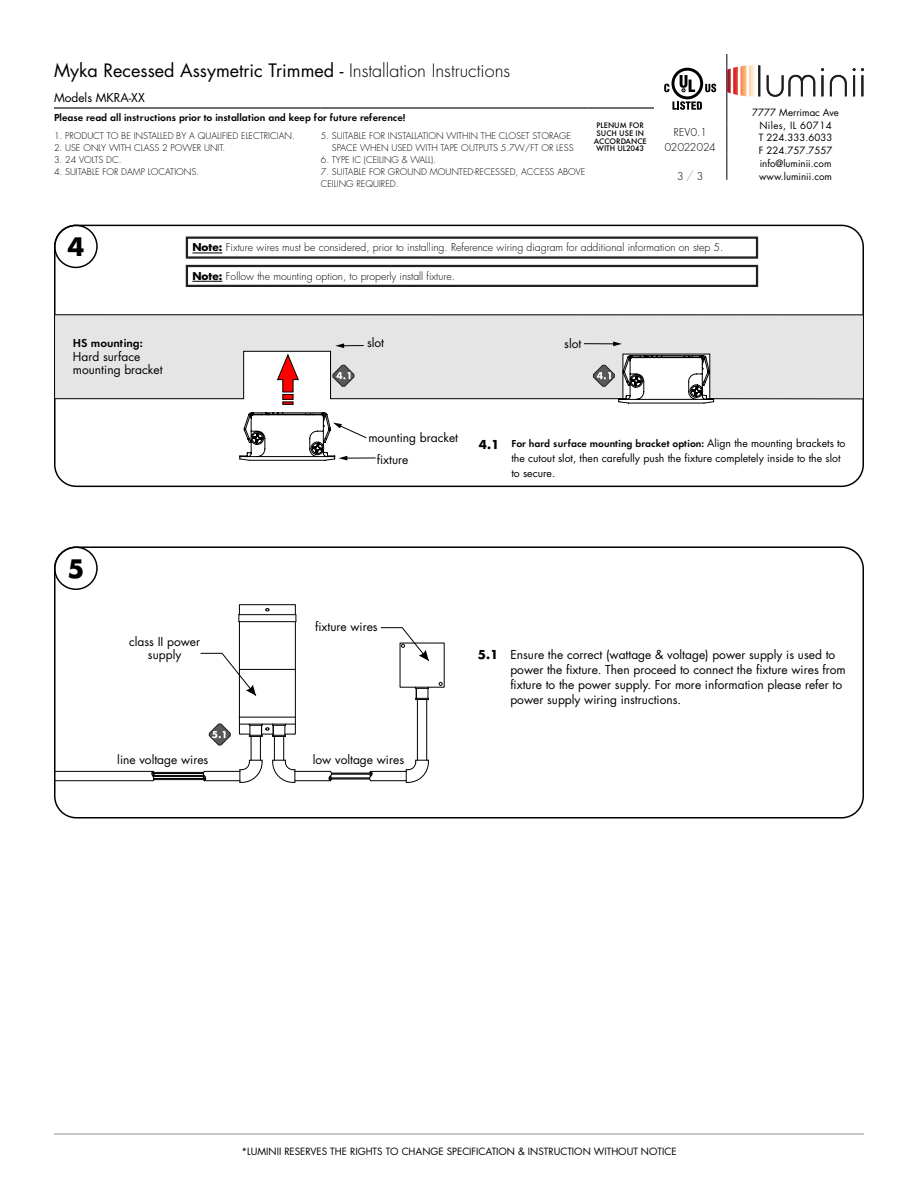
<style>
.page{position:relative;width:918px;height:1188px;background:#fff}
.page>*{position:absolute;margin:0;border:0;box-sizing:border-box;transform-origin:0 0}
.t1{font:700 24.75px "Futura";color:#000}
.t2{font:18px "Futura";color:#000}
.t3{font:12px/15px "Futura";color:#000}
.t4{font:12px/15px "Futura Light DTC";letter-spacing:-.03em;color:#000;text-align:center}
.t5{font:12px "Futura Demi Bold DTC";color:#000}
.t6{font:300 10.5px "Futura";color:#000}
.t7{font:10.5px "Futura Demi Bold DTC";color:#000}
.t8{font:10.5px/15px "Futura";color:#000}
.t9{font:9.75px/12.8px "Futura";color:#000;text-align:center}
.t10{font:300 9px/12px "Futura";color:#000;text-align:right}
.t11{font:8.4px/7.8px "Futura Medium DTC";color:#000;text-align:center}
.s1{font-weight:300}
.s2{color:#93918f}
.s3{font-weight:700}
.s4{font-family:"Futura";font-weight:700;font-size:12px}
.s5{font-family:"Futura"}
</style>
<div class="page">
<hr style="left:54px;top:107px;width:267px;height:2px;background:#000">
<hr style="left:321px;top:107px;width:268px;height:2px;background:#000">
<hr style="left:589px;top:107px;width:65px;height:2px;background:#000">
<hr style="left:726px;top:54px;width:1px;height:54px;background:#000">
<svg style="left:726px;top:108px;width:1px;height:72px"></svg>
<svg style="left:672px;top:101px;width:30px;height:9px"></svg>
<svg style="left:705px;top:84px;width:11px;height:8px"></svg>
<svg style="left:672px;top:68px;width:31px;height:31px"></svg>
<div style="left:674px;top:71px;width:26px;height:25px;background:#fff;border-radius:50%"></div>
<svg style="left:680px;top:75px;width:15px;height:17px"></svg>
<svg style="left:664px;top:84px;width:5px;height:8px"></svg>
<svg style="left:727px;top:65px;width:137px;height:32px"></svg>
<hr style="left:54px;top:1134px;width:810px;height:1px;background:#93918f">
<div style="left:54px;top:225px;width:810px;height:262px;border:2px solid #000;border-radius:22px"></div>
<svg style="left:54px;top:314px;width:810px;height:85px;background:#dedede"></svg>
<svg style="left:277px;top:355px;width:21px;height:49px"></svg>
<svg style="left:333px;top:365px;width:21px;height:22px"></svg>
<hr style="left:346px;top:458px;width:30px;height:1px;background:#000">
<svg style="left:335px;top:343px;width:29px;height:5px"></svg>
<hr style="left:584px;top:343px;width:31px;height:1px;background:#000">
<svg style="left:613px;top:341px;width:9px;height:5px"></svg>
<svg style="left:239px;top:412px;width:128px;height:49px"></svg>
<svg style="left:593px;top:355px;width:121px;height:48px"></svg>
<div style="left:186px;top:237px;width:572px;height:22px;border:2px solid #241f21"></div>
<hr style="left:192px;top:253px;width:30px;height:1px;background:#000">
<div style="left:186px;top:265px;width:572px;height:22px;border:2px solid #241f21"></div>
<hr style="left:192px;top:281px;width:30px;height:1px;background:#000">
<div style="left:54px;top:546px;width:810px;height:273px;border:2px solid #000;border-radius:22px"></div>
<div style="left:54px;top:225px;width:44px;height:43px;border:2px solid #000;border-radius:50%"></div>
<div style="left:54px;top:546px;width:44px;height:44px;border:2px solid #000;border-radius:50%"></div>
<hr style="left:204px;top:771px;width:36px;height:1px;background:#000">
<hr style="left:204px;top:780px;width:36px;height:1px;background:#000">
<hr style="left:295px;top:622px;width:1px;height:102px;background:#000">
<hr style="left:239px;top:622px;width:1px;height:102px;background:#000">
<hr style="left:295px;top:771px;width:35px;height:1px;background:#000">
<hr style="left:295px;top:780px;width:35px;height:1px;background:#000">
<hr style="left:239px;top:717px;width:57px;height:1px;background:#000">
<svg style="left:239px;top:724px;width:57px;height:59px"></svg>
<hr style="left:54px;top:780px;width:99px;height:1px;background:#000">
<hr style="left:54px;top:771px;width:99px;height:1px;background:#000">
<hr style="left:239px;top:669px;width:56px;height:1px;background:#000">
<hr style="left:240px;top:604px;width:55px;height:1px;background:#000">
<svg style="left:266px;top:605px;width:3px;height:7px"></svg>
<svg style="left:239px;top:604px;width:1px;height:17px"></svg>
<svg style="left:294px;top:604px;width:3px;height:18px"></svg>
<hr style="left:239px;top:614px;width:56px;height:1px;background:#000">
<hr style="left:239px;top:621px;width:56px;height:1px;background:#000">
<hr style="left:371px;top:771px;width:35px;height:1px;background:#000">
<hr style="left:371px;top:780px;width:35px;height:1px;background:#000">
<hr style="left:417px;top:700px;width:1px;height:60px;background:#000">
<hr style="left:426px;top:700px;width:1px;height:60px;background:#000">
<svg style="left:406px;top:760px;width:23px;height:23px"></svg>
<svg style="left:415px;top:687px;width:14px;height:13px"></svg>
<svg style="left:152px;top:771px;width:54px;height:10px"></svg>
<div style="left:153px;top:778px;width:53px;height:2px;border:1px solid #000"></div>
<svg style="left:329px;top:771px;width:43px;height:10px"></svg>
<div style="left:329px;top:778px;width:41px;height:1px;border:1px solid #000"></div>
<svg style="left:200px;top:653px;width:56px;height:43px"></svg>
<svg style="left:380px;top:627px;width:49px;height:34px"></svg>
<svg style="left:209px;top:724px;width:22px;height:21px"></svg>
<h2 class="t2" style="left:54px;top:58px;width:458px">Myka Recessed Assymetric Trimmed - <span class="s1">Installation Instructions</span></h2>
<p class="t3" style="left:54px;top:90px;width:92px">Models MKRA-XX</p>
<p class="t7" style="left:54px;top:111px;width:353px">Please read all instructions prior to installation and keep for future reference!</p>
<p class="t10" style="left:54px;top:130px;width:242px">1. PRODUCT TO BE INSTALLED BY A QUALIFIED ELECTRICIAN.</p>
<p class="t10" style="left:54px;top:142px;width:173px">2. USE ONLY WITH CLASS 2 POWER UNIT.</p>
<p class="t10" style="left:54px;top:154px;width:69px">3. 24 VOLTS DC.</p>
<p class="t10" style="left:54px;top:166px;width:147px">4. SUITABLE FOR DAMP LOCATIONS.</p>
<p class="t10" style="left:321px;top:130px;width:254px">5. SUITABLE FOR INSTALLATION WITHIN THE CLOSET STORAGE<br>SPACE WHEN USED WITH TAPE OUTPUTS 5.7W/FT OR LESS</p>
<p class="t10" style="left:321px;top:154px;width:117px">6. TYPE IC (CEILING &amp; WALL).</p>
<p class="t10" style="left:321px;top:166px;width:266px;text-align:left">7. SUITABLE FOR GROUND MOUNTED-RECESSED, ACCESS ABOVE<br>CEILING REQUIRED.</p>
<p class="t11" style="left:594px;top:121px;width:54px">PLENUM FOR<br>SUCH USE IN<br>ACCORDANCE<br>WITH UL2043</p>
<p class="t4" style="left:664px;top:124px;width:53px">REV0.1<br>02022024</p>
<p class="t4" style="left:677px;top:169px;width:28px">3 <span class="s2">/</span> 3</p>
<h1 class="t1" style="left:67px;top:230px;width:18px">4</h1>
<p class="t6" style="left:192px;top:241px;width:533px"><span class="s3">Note:</span> Fixture wires must be considered, prior to installing. Reference wiring diagram for additional information on step 5.</p>
<p class="t6" style="left:192px;top:269px;width:264px"><span class="s3">Note:</span> Follow the mounting option, to properly install fixture.</p>
<p class="t5" style="left:73px;top:336px;width:71px">HS mounting:</p>
<p class="t3" style="left:367px;top:335px;width:19px">slot</p>
<p class="t3" style="left:73px;top:350px;width:91px;line-height:13.5px">Hard surface mounting bracket</p>
<p class="t3" style="left:564px;top:336px;width:19px">slot</p>
<p class="t9" style="left:752px;top:106px;width:88px">7777 Merrimac Ave<br>Niles, IL 60714<br>T 224.333.6033<br>F 224.757.7557 info@luminii.com www.luminii.com</p>
<h1 class="t1" style="left:67px;top:552px;width:19px">5</h1>
<p class="t3" style="left:377px;top:427px;width:83px;line-height:21.5px;text-indent:-8px">mounting bracket fixture</p>
<p class="t7" style="left:479px;top:438px;width:368px"><span class="s4">4.1</span> For hard surface mounting bracket option: <span class="s5">Align the mounting brackets to</span></p>
<p class="t8" style="left:511px;top:451px;width:331px">the cutout slot, then carefully push the fixture completely inside to the slot to secure.</p>
<p class="t3" style="left:129px;top:634px;width:73px;line-height:13.5px;text-align:center">class II power supply</p>
<p class="t3" style="left:315px;top:619px;width:64px">fixture wires</p>
<p class="t3" style="left:117px;top:752px;width:93px">line voltage wires</p>
<p class="t3" style="left:313px;top:752px;width:93px">low voltage wires</p>
<p class="t3" style="left:510px;top:647px;width:337px;text-indent:-33px"><span class="s3">5.1</span> Ensure the correct (wattage &amp; voltage) power supply is used to power the fixture. Then proceed to connect the fixture wires from fixture to the power supply. For more information please refer to power supply wiring instructions.</p>
<p class="t9" style="left:241px;top:1145px;width:437px">*LUMINII RESERVES THE RIGHTS TO CHANGE SPECIFICATION &amp; INSTRUCTION WITHOUT NOTICE</p>
</div>
